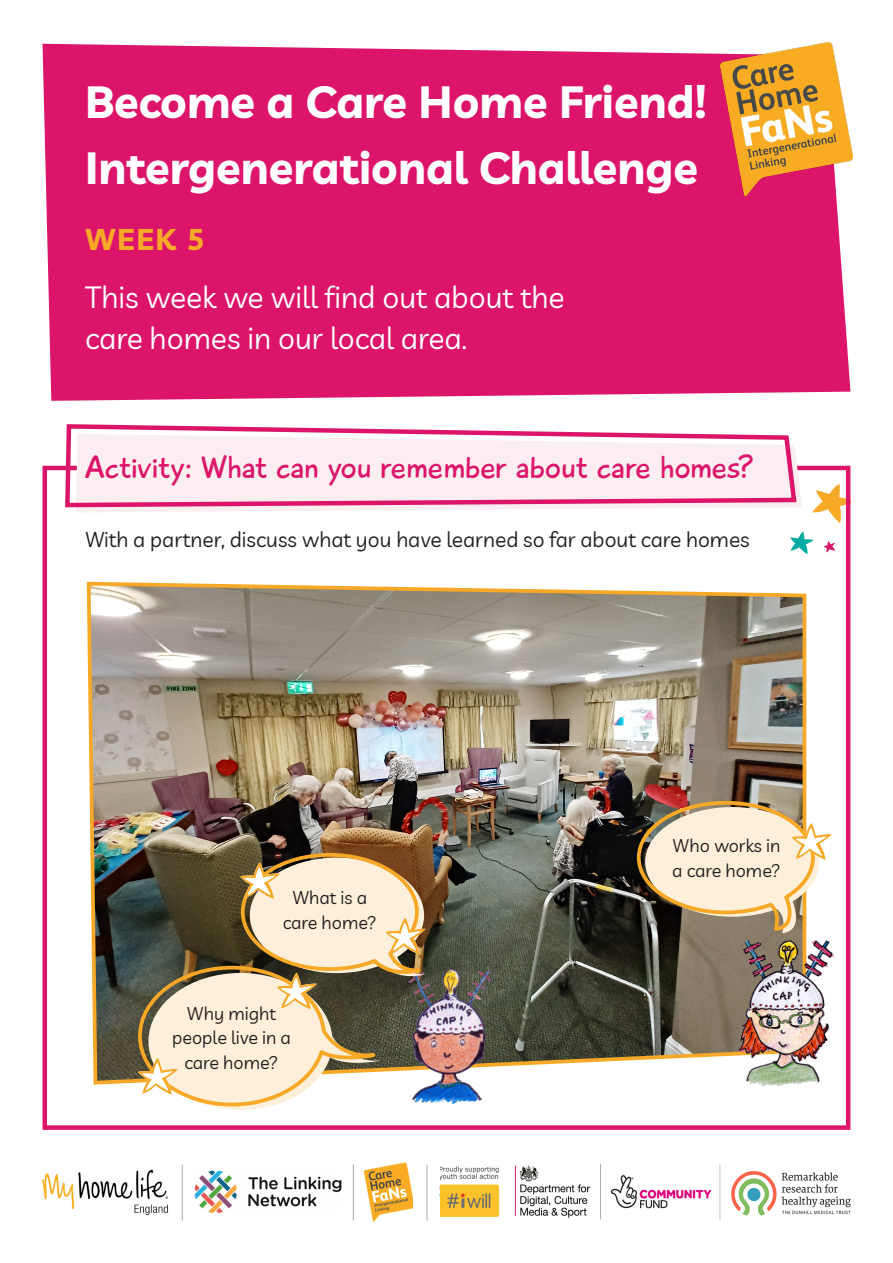
<style>
.page{position:relative;width:893px;height:1263px;background:#fff}
.page>*{position:absolute;margin:0;border:0;box-sizing:border-box;transform-origin:0 0}
.t1{font:700 45px/66px "Livvic";color:#fff}
.a_head_with_divider{font:33px "Playtime With Hot Toddies";color:#dd156a}
.intro{font:30px/41.2px "Livvic";color:#fff}
.subtitle{font:700 30px "Livvic";color:#f6a826}
.first_para_spaced_mo{font:21px "Livvic";color:#231f20}
.group_discussion_fir{font:18px/24.8px "Livvic";color:#231f20;text-align:center}
</style>
<div class="page">
<div style="left:43px;top:44px;width:807px;height:357px;background:#dd156a"></div>
<svg style="left:813px;top:484px;width:32px;height:39px"></svg>
<svg style="left:76px;top:465px;width:726px;height:47px"></svg>
<img style="left:721px;top:43px;width:131px;height:152px">
<svg style="left:63px;top:424px;width:736px;height:86px;background:#f8d7e2"></svg>
<svg style="left:790px;top:531px;width:24px;height:23px"></svg>
<img style="left:439px;top:1163px;width:411px;height:58px">
<img style="left:43px;top:1162px;width:370px;height:60px">
<img style="left:86px;top:581px;width:721px;height:504px">
<img style="left:706px;top:929px;width:145px;height:160px">
<img style="left:464px;top:962px;width:62px;height:140px">
<svg style="left:635px;top:799px;width:196px;height:134px;background:#d3c2a7"></svg>
<img style="left:136px;top:851px;width:328px;height:259px">
<svg style="left:823px;top:541px;width:12px;height:11px"></svg>
<p class="t1" style="left:85px;top:65px;width:623px">Become a Care Home Friend!<br>Intergenerational Challenge</p>
<p class="subtitle" style="left:85px;top:216px;width:121px">WEEK 5</p>
<p class="intro" style="left:85px;top:275px;width:481px">This week we will find out about the care homes in our local area.</p>
<p class="a_head_with_divider" style="left:85px;top:447px;width:670px">Activity: What can you remember about care homes?</p>
<p class="first_para_spaced_mo" style="left:85px;top:524px;width:666px">With a partner, discuss what you have learned so far about care homes</p>
<p class="group_discussion_fir" style="left:283px;top:884px;width:95px">What is a care home?</p>
<p class="group_discussion_fir" style="left:172px;top:1000px;width:120px">Why might people live in a care home?</p>
<p class="group_discussion_fir" style="left:672px;top:832px;width:110px;text-align:left">Who works in a care home?</p>
</div>
